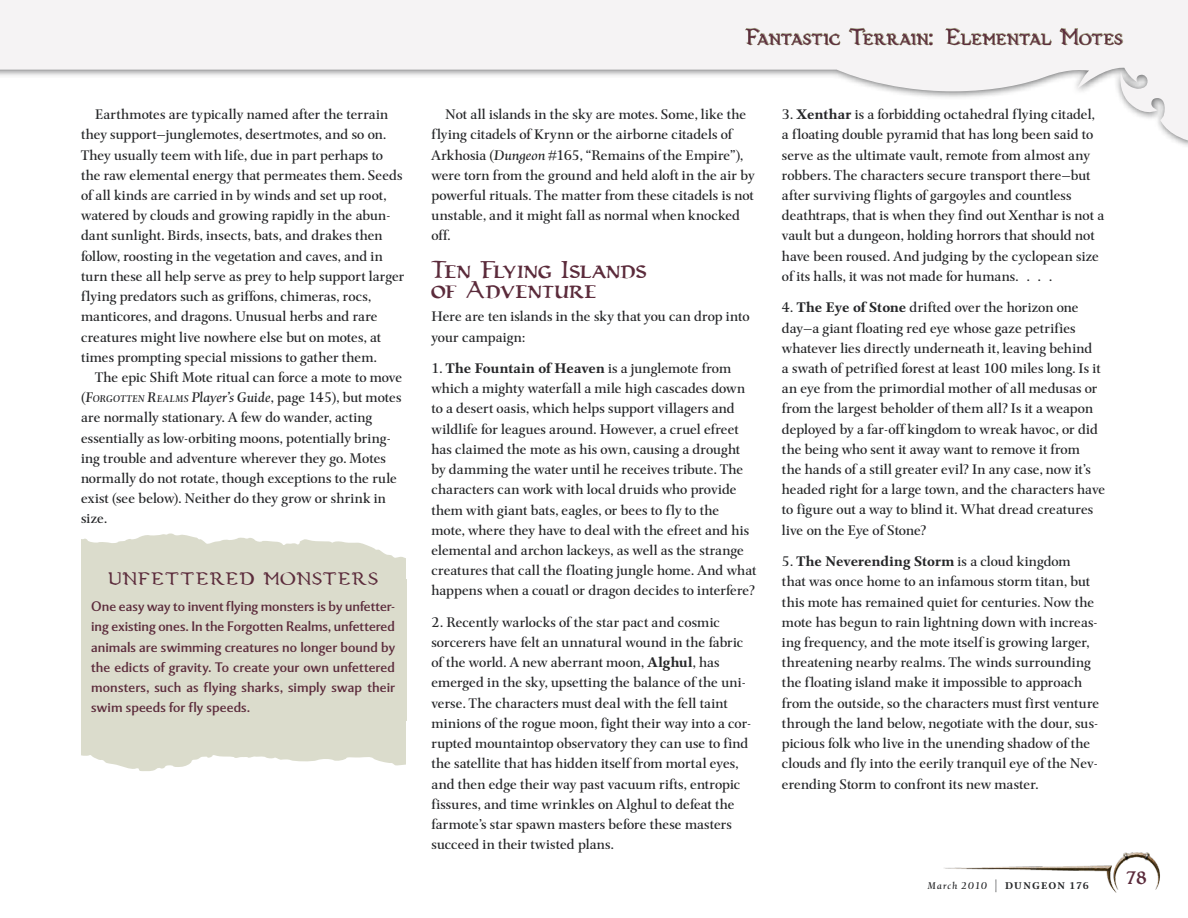
<style>
.page{position:relative;width:1188px;height:918px;background:#fff}
.page>*{position:absolute;margin:0;border:0;box-sizing:border-box;transform-origin:0 0}
.t1{font:24px/20.2px "Dn D Lolth SCC";color:#5b2b3b}
.t2{font:21px "Dn D Vecna SC";letter-spacing:-.015em;color:#5b2b3b;scale:1.1 1}
.t3{font:18px "Dn D Lolth SCC";color:#5b2b3b}
.t4{font:16.5px "Dn D Vecna SC";letter-spacing:.02em;color:#5b2b3b;scale:1.2 1}
.t5{font:13.8px/20.2px "Mentor Std";color:#252628}
.t6{font:13.8px/20.2px "Mentor Sans Std";letter-spacing:.01em;color:#5b2b3b;text-align:justify}
.t7{font:700 9.75px "Mentor Std";color:#252628}
.s1{font-style:italic}
.s2{font-style:italic;font-size:9.75px}
.s3{font-weight:700}
.s4{font-weight:400;font-style:italic}
.s5{font-weight:400;font-size:12.6px}
</style>
<div class="page">
<svg style="left:0;top:0;width:1188px;height:141px;fill:#f5f3f4"></svg>
<svg style="left:744px;top:20px;width:97px;height:29px"></svg>
<svg style="left:848px;top:20px;width:85px;height:28px"></svg>
<svg style="left:944px;top:20px;width:108px;height:28px"></svg>
<svg style="left:1059px;top:20px;width:65px;height:26px"></svg>
<img style="left:944px;top:852px;width:216px;height:41px">
<svg style="left:81px;top:533px;width:325px;height:46px"></svg>
<svg style="left:81px;top:721px;width:325px;height:50px"></svg>
<div style="left:81px;top:579px;width:325px;height:142px;background:#dbdccc"></div>
<p class="t5" style="left:81px;top:104px;width:325px;text-indent:14px">Earthmotes are typically named after the terrain they support—junglemotes, desertmotes, and so on.<br>They usually teem with life, due in part perhaps to the raw elemental energy that permeates them. Seeds of all kinds are carried in by winds and set up root, watered by clouds and growing rapidly in the abun&shy;dant sunlight. Birds, insects, bats, and drakes then follow, roosting in the vegetation and caves, and in turn these all help serve as prey to help support larger flying predators such as griffons, chimeras, rocs, manticores, and dragons. Unusual herbs and rare creatures might live nowhere else but on motes, at times prompting special missions to gather them.</p>
<p class="t5" style="left:81px;top:367px;width:323px;text-indent:14px">The epic Shift Mote ritual can force a mote to move (<span class="s1">F</span><span class="s2">ORGOTTEN</span> <span class="s1">R</span><span class="s2">EALMS</span> <span class="s1">Player’s Guide</span>, page 145), but motes are normally stationary. A few do wander, acting essentially as low-orbiting moons, potentially bring&shy;ing trouble and adventure wherever they go. Motes normally do not rotate, though exceptions to the rule exist (see below). Neither do they grow or shrink in size.</p>
<p class="t4" style="left:108px;top:568px;width:38px">Unfette</p>
<p class="t4" style="left:209px;top:568px;width:142px">red Monsters</p>
<p class="t6" style="left:91px;top:596px;width:305px">One easy way to invent flying monsters is by unfetter&shy;ing existing ones. In the Forgotten Realms, unfettered animals are swimming creatures no longer bound by the edicts of gravity. To create your own unfettered monsters, such as flying sharks, simply swap their swim speeds for fly speeds.</p>
<h2 class="t2" style="left:745px;top:24px;width:345px">Fantastic Terrain: Elemental Motes</h2>
<p class="t5" style="left:431px;top:104px;width:325px;text-indent:14px">Not all islands in the sky are motes. Some, like the flying citadels of Krynn or the airborne citadels of Arkhosia (<span class="s1">Dungeon</span> #165, “Remains of the Empire”), were torn from the ground and held aloft in the air by powerful rituals. The matter from these citadels is not unstable, and it might fall as normal when knocked off.</p>
<h1 class="t1" style="left:432px;top:259px;width:217px">Ten Flying Islands of Adventure</h1>
<p class="t5" style="left:432px;top:306px;width:320px">Here are ten islands in the sky that you can drop into your campaign:</p>
<p class="t5" style="left:432px;top:358px;width:326px">1. <span class="s3">The Fountain of Heaven</span> is a junglemote from which a mighty waterfall a mile high cascades down to a desert oasis, which helps support villagers and wildlife for leagues around. However, a cruel efreet has claimed the mote as his own, causing a drought by damming the water until he receives tribute. The characters can work with local druids who provide them with giant bats, eagles, or bees to fly to the<br>mote, where they have to deal with the efreet and his elemental and archon lackeys, as well as the strange creatures that call the floating jungle home. And what happens when a couatl or dragon decides to interfere?</p>
<p class="t5" style="left:432px;top:612px;width:321px">2. Recently warlocks of the star pact and cosmic sorcerers have felt an unnatural wound in the fabric of the world. A new aberrant moon, <span class="s3">Alghul</span>, has emerged in the sky, upsetting the balance of the uni&shy;verse. The characters must deal with the fell taint minions of the rogue moon, fight their way into a cor&shy;rupted mountaintop observatory they can use to find the satellite that has hidden itself from mortal eyes, and then edge their way past vacuum rifts, entropic fissures, and time wrinkles on Alghul to defeat the farmote’s star spawn masters before these masters succeed in their twisted plans.</p>
<p class="t5" style="left:782px;top:104px;width:324px">3. <span class="s3">Xenthar</span> is a forbidding octahedral flying citadel, a floating double pyramid that has long been said to serve as the ultimate vault, remote from almost any robbers. The characters secure transport there—but after surviving flights of gargoyles and countless deathtraps, that is when they find out Xenthar is not a vault but a dungeon, holding horrors that should not have been roused. And judging by the cyclopean size of its halls, it was not made for humans. . . .</p>
<p class="t5" style="left:782px;top:297px;width:325px">4. <span class="s3">The Eye of Stone</span> drifted over the horizon one day—a giant floating red eye whose gaze petrifies whatever lies directly underneath it, leaving behind<br>a swath of petrified forest at least 100 miles long. Is it an eye from the primordial mother of all medusas or from the largest beholder of them all? Is it a weapon deployed by a far-off kingdom to wreak havoc, or did the being who sent it away want to remove it from<br>the hands of a still greater evil? In any case, now it’s headed right for a large town, and the characters have to figure out a way to blind it. What dread creatures live on the Eye of Stone?</p>
<p class="t5" style="left:782px;top:551px;width:319px">5. <span class="s3">The Neverending Storm</span> is a cloud kingdom<br>that was once home to an infamous storm titan, but this mote has remained quiet for centuries. Now the mote has begun to rain lightning down with increas&shy;ing frequency, and the mote itself is growing larger, threatening nearby realms. The winds surrounding the floating island make it impossible to approach from the outside, so the characters must first venture through the land below, negotiate with the dour, sus&shy;picious folk who live in the unending shadow of the clouds and fly into the eerily tranquil eye of the Nev&shy;erending Storm to confront its new master.</p>
<p class="t7" style="left:928px;top:879px;width:162px"><span class="s4">March 2010</span> <span class="s5">|</span> Dungeon 176</p>
<h3 class="t3" style="left:1127px;top:868px;width:22px">78</h3>
</div>
